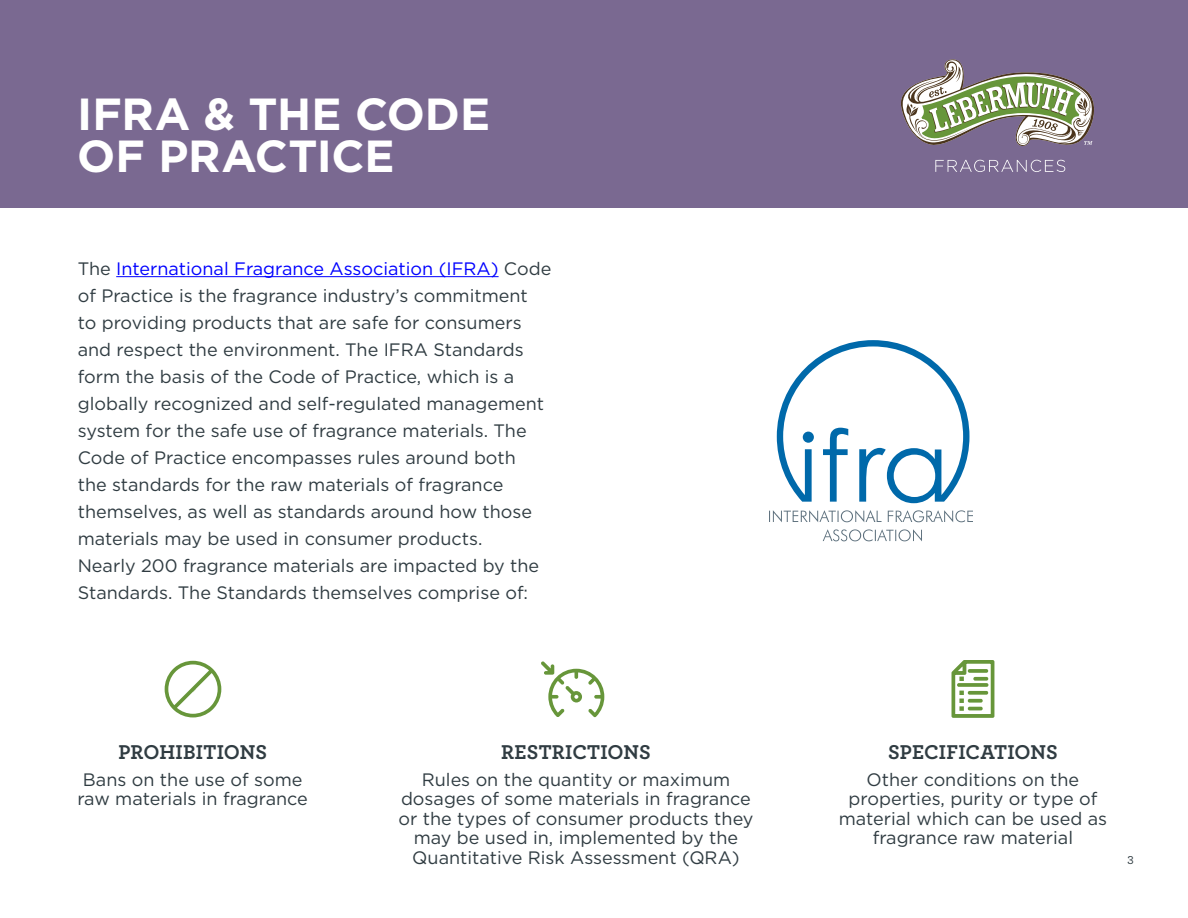
<style>
.page{position:relative;width:1188px;height:918px;background:#fff}
.page>*{position:absolute;margin:0;border:0;box-sizing:border-box;transform-origin:0 0}
.t1{font:700 45px/41.8px "Gotham";color:#fff}
.t2{font:700 21px "Archer";letter-spacing:.005em;color:#303c42}
.t3{font:18px/27px "Gotham";color:#303c42;text-align:center}
.t4{font:500 12px "Archer";color:#303c42}
.s1{color:#00f}
</style>
<div class="page">
<div style="left:0;top:0;width:1188px;height:207px;background:#7a6991"></div>
<hr style="left:116px;top:276px;width:383px;height:1px;background:#00f">
<svg style="left:541px;top:661px;width:63px;height:56px"></svg>
<svg style="left:951px;top:660px;width:44px;height:58px"></svg>
<div style="left:968px;top:691px;width:20px;height:4px;border:2px solid #67963a"></div>
<div style="left:957px;top:683px;width:31px;height:4px;border:2px solid #67963a"></div>
<svg style="left:777px;top:340px;width:192px;height:163px"></svg>
<svg style="left:769px;top:510px;width:113px;height:12px"></svg>
<svg style="left:888px;top:510px;width:85px;height:12px"></svg>
<svg style="left:823px;top:529px;width:99px;height:12px"></svg>
<svg style="left:165px;top:661px;width:56px;height:56px"></svg>
<svg style="left:901px;top:59px;width:193px;height:87px"></svg>
<svg style="left:935px;top:160px;width:130px;height:12px"></svg>
<h1 class="t1" style="left:77px;top:93px;width:414px">IFRA &amp; THE CODE<br>OF PRACTICE</h1>
<p class="t3" style="left:78px;top:255px;width:475px;text-align:left">The <span class="s1">International Fragrance Association (IFRA)</span> Code of Practice is the fragrance industry’s commitment<br>to providing products that are safe for consumers and respect the environment. The IFRA Standards form the basis of the Code of Practice, which is a globally recognized and self-regulated management system for the safe use of fragrance materials. The Code of Practice encompasses rules around both<br>the standards for the raw materials of fragrance themselves, as well as standards around how those materials may be used in consumer products.<br>Nearly 200 fragrance materials are impacted by the Standards. The Standards themselves comprise of:</p>
<p class="t2" style="left:118px;top:736px;width:150px">PROHIBITIONS</p>
<p class="t3" style="left:77px;top:769px;width:232px;line-height:19.5px">Bans on the use of some raw materials in fragrance</p>
<p class="t2" style="left:501px;top:736px;width:151px">RESTRICTIONS</p>
<p class="t3" style="left:398px;top:769px;width:357px;line-height:19.5px">Rules on the quantity or maximum dosages of some materials in fragrance or the types of consumer products they may be used in, implemented by the Quantitative Risk Assessment (QRA)</p>
<p class="t2" style="left:888px;top:736px;width:171px">SPECIFICATIONS</p>
<p class="t3" style="left:839px;top:769px;width:270px;line-height:19.5px">Other conditions on the properties, purity or type of material which can be used as fragrance raw material</p>
<p class="t4" style="left:1128px;top:851px;width:8px">3</p>
</div>
